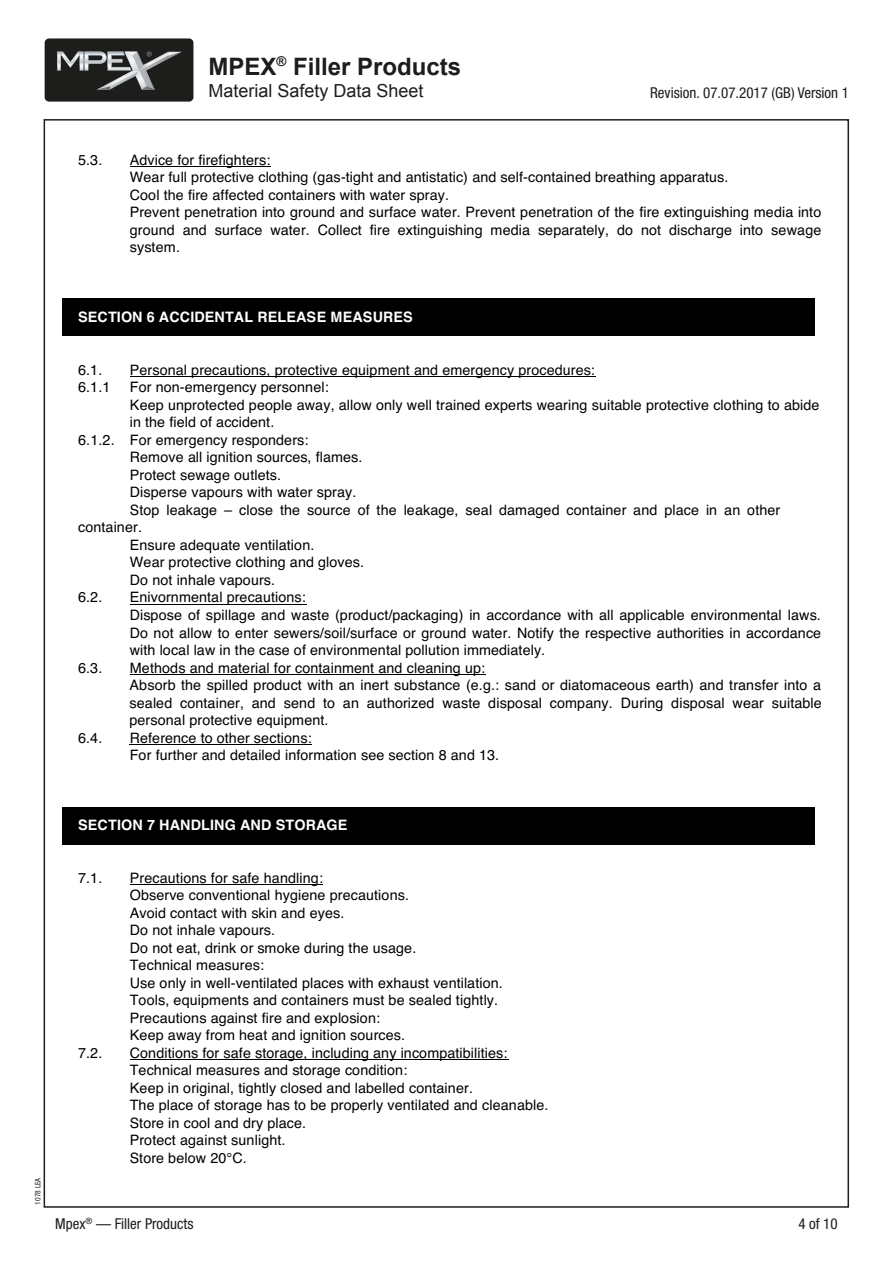
<style>
.page{position:relative;width:893px;height:1263px;background:#fff}
.page>*{position:absolute;margin:0;border:0;box-sizing:border-box;transform-origin:0 0}
.t1{font:700 24px "Arial";color:#1d1d1b}
.t2{font:18px "Arial";color:#1d1d1b}
.t3{font:condensed 15px "Helvetica Neue LT Pro";color:#1d1d1b}
.t4{font:14.4px/17.5px "Helvetica";letter-spacing:.005em;color:#000}
.t5{font:700 14.4px "Helvetica";letter-spacing:.01em;color:#fff}
.t6{font:condensed 7.5px "Helvetica Neue LT Pro";color:#1d1d1b}
</style>
<div class="page">
<div style="left:45px;top:38px;width:148px;height:64px;background:#1d1d1b;border-radius:4px"></div>
<svg style="left:57px;top:52px;width:124px;height:38px"></svg>
<div style="left:62px;top:298px;width:753px;height:38px;background:#000"></div>
<div style="left:62px;top:807px;width:753px;height:38px;background:#000"></div>
<hr style="left:130px;top:166px;width:141px;height:1px;background:#000">
<hr style="left:130px;top:376px;width:465px;height:1px;background:#000">
<hr style="left:130px;top:604px;width:176px;height:1px;background:#000">
<hr style="left:130px;top:674px;width:356px;height:1px;background:#000">
<hr style="left:130px;top:744px;width:182px;height:1px;background:#000">
<hr style="left:130px;top:884px;width:193px;height:1px;background:#000">
<hr style="left:130px;top:1059px;width:378px;height:1px;background:#000">
<h1 class="t1" style="left:208px;top:50px;width:254px">MPEX<sup>®</sup> Filler Products</h1>
<p class="t2" style="left:208px;top:78px;width:217px">Material Safety Data Sheet</p>
<p class="t3" style="left:650px;top:84px;width:200px">Revision. 07.07.2017 (GB) Version 1</p>
<p class="t4" style="left:78px;top:151px;width:26px">5.3.</p>
<p class="t4" style="left:130px;top:151px;width:693px">Advice for firefighters:<br>Wear full protective clothing (gas-tight and antistatic) and self-contained breathing apparatus.<br>Cool the fire affected containers with water spray.<br>Prevent penetration into ground and surface water. Prevent penetration of the fire extinguishing media into ground and surface water. Collect fire extinguishing media separately, do not discharge into sewage system.</p>
<p class="t5" style="left:78px;top:305px;width:336px">SECTION 6 ACCIDENTAL RELEASE MEASURES</p>
<p class="t4" style="left:78px;top:361px;width:26px">6.1.</p>
<p class="t4" style="left:130px;top:361px;width:466px">Personal precautions, protective equipment and emergency procedures:</p>
<p class="t4" style="left:78px;top:379px;width:34px">6.1.1</p>
<p class="t4" style="left:130px;top:379px;width:200px">For non-emergency personnel:</p>
<p class="t4" style="left:130px;top:396px;width:691px">Keep unprotected people away, allow only well trained experts wearing suitable protective clothing to abide</p>
<p class="t4" style="left:130px;top:414px;width:146px">in the field of accident.</p>
<p class="t4" style="left:78px;top:431px;width:232px">6.1.2. For emergency responders:</p>
<p class="t4" style="left:130px;top:449px;width:234px">Remove all ignition sources, flames.</p>
<p class="t4" style="left:130px;top:466px;width:153px">Protect sewage outlets.</p>
<p class="t4" style="left:130px;top:484px;width:228px">Disperse vapours with water spray.</p>
<p class="t4" style="left:130px;top:501px;width:652px">Stop leakage – close the source of the leakage, seal damaged container and place in an other</p>
<p class="t4" style="left:78px;top:519px;width:65px">container.</p>
<p class="t4" style="left:130px;top:536px;width:186px">Ensure adequate ventilation.</p>
<p class="t4" style="left:130px;top:554px;width:236px">Wear protective clothing and gloves.</p>
<p class="t4" style="left:130px;top:571px;width:147px">Do not inhale vapours.</p>
<p class="t4" style="left:78px;top:589px;width:26px">6.2.</p>
<p class="t4" style="left:130px;top:589px;width:693px">Enivornmental precautions:<br>Dispose of spillage and waste (product/packaging) in accordance with all applicable environmental laws.<br>Do not allow to enter sewers/soil/surface or ground water. Notify the respective authorities in accordance with local law in the case of environmental pollution immediately.</p>
<p class="t4" style="left:78px;top:659px;width:26px">6.3.</p>
<p class="t4" style="left:129px;top:659px;width:694px">Methods and material for containment and cleaning up:<br>Absorb the spilled product with an inert substance (e.g.: sand or diatomaceous earth) and transfer into a sealed container, and send to an authorized waste disposal company. During disposal wear suitable personal protective equipment.</p>
<p class="t4" style="left:78px;top:729px;width:26px">6.4.</p>
<p class="t4" style="left:130px;top:729px;width:371px">Reference to other sections:<br>For further and detailed information see section 8 and 13.</p>
<p class="t5" style="left:78px;top:813px;width:271px">SECTION 7 HANDLING AND STORAGE</p>
<p class="t6" style="left:33px;top:1204px;width:28px;rotate:-90deg">1078 LEA</p>
<p class="t4" style="left:78px;top:869px;width:26px">7.1.</p>
<p class="t4" style="left:130px;top:869px;width:375px">Precautions for safe handling:<br>Observe conventional hygiene precautions.<br>Avoid contact with skin and eyes.<br>Do not inhale vapours.<br>Do not eat, drink or smoke during the usage.<br>Technical measures:<br>Use only in well-ventilated places with exhaust ventilation.<br>Tools, equipments and containers must be sealed tightly.<br>Precautions against fire and explosion:<br>Keep away from heat and ignition sources.</p>
<p class="t4" style="left:78px;top:1044px;width:26px">7.2.</p>
<p class="t4" style="left:130px;top:1044px;width:420px">Conditions for safe storage, including any incompatibilities:<br>Technical measures and storage condition:<br>Keep in original, tightly closed and labelled container.<br>The place of storage has to be properly ventilated and cleanable.<br>Store in cool and dry place.<br>Protect against sunlight.<br>Store below 20°C.</p>
<p class="t3" style="left:55px;top:1214px;width:140px">Mpex<sup>®</sup> — Filler Products</p>
<p class="t3" style="left:798px;top:1214px;width:41px">4 of 10</p>
</div>
